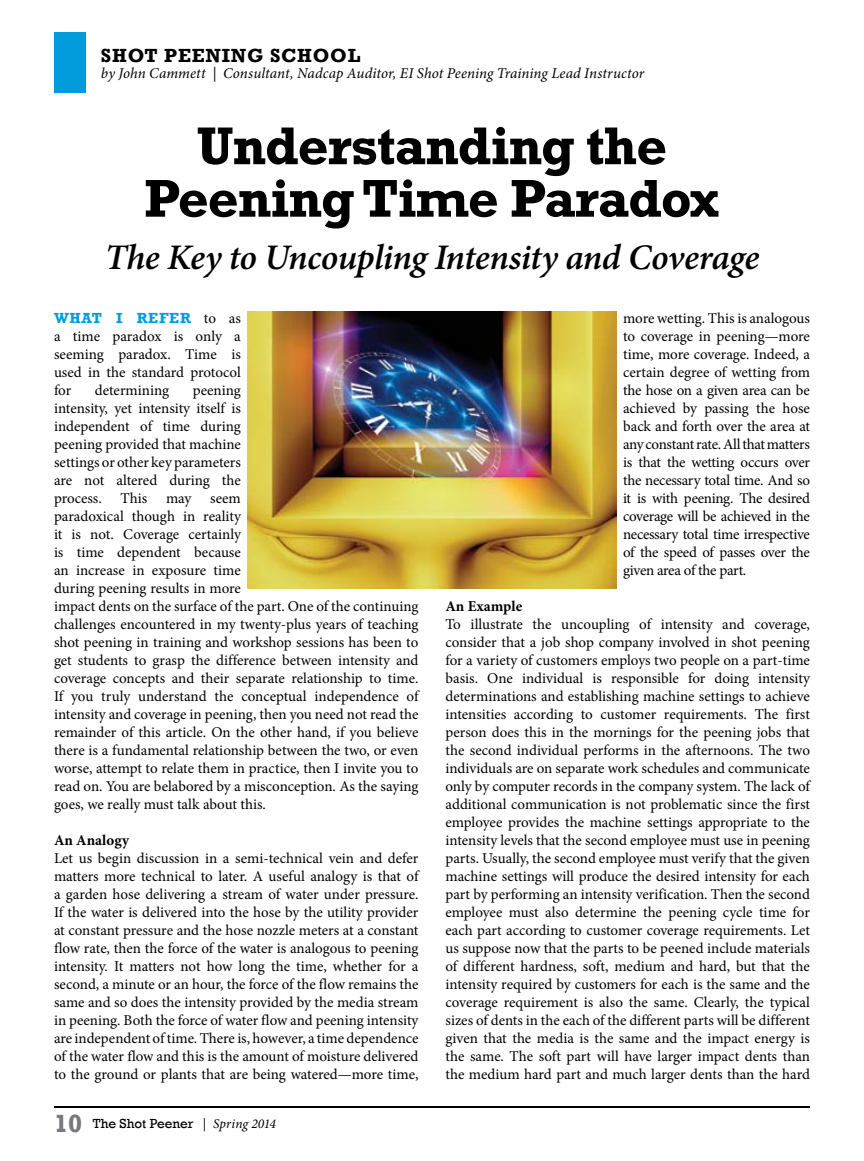
<style>
.page{position:relative;width:864px;height:1161px;background:#fff}
.page>*{position:absolute;margin:0;border:0;box-sizing:border-box;transform-origin:0 0}
.t1{font:700 54px/52.5px "Rockwell";letter-spacing:-.02em;color:#000;text-align:center}
.t2{font:italic 600 36px "Minion Pro";letter-spacing:-.02em;color:#000}
.t3{font:700 19.5px "Rockwell";color:#000}
.t4{font:15px/18px "Minion Pro";letter-spacing:-.005em;color:#000;text-align:justify}
.t5{font:italic 15px "Minion Pro";letter-spacing:.005em;color:#000}
.t6{font:700 15px "Minion Pro";color:#000}
.t7{font:700 15px "Rockwell";color:#009cdc}
.t8{font:13.5px "Rockwell";color:#000}
.s1{font-weight:700;font-size:25.5px;color:#77787b}
.s2{font-family:"Minion Pro"}
.s3{font-family:"Minion Pro";font-style:italic}
</style>
<div class="page">
<div style="left:54px;top:32px;width:31px;height:60px;background:#009cdc"></div>
<hr style="left:54px;top:1107px;width:756px;height:1px;background:#000">
<img style="left:248px;top:312px;width:368px;height:276px">
<h3 class="t3" style="left:101px;top:44px;width:27px">Shot</h3>
<h3 class="t3" style="left:164px;top:44px;width:15px">peening</h3>
<h3 class="t3" style="left:270px;top:44px;width:16px">school</h3>
<p class="t5" style="left:101px;top:63px;width:545px">by John Cammett | Consultant, Nadcap Auditor, EI Shot Peening Training Lead Instructor</p>
<h1 class="t1" style="left:144px;top:120px;width:577px">Understanding the<br>Peening Time Paradox</h1>
<h2 class="t2" style="left:105px;top:232px;width:656px">The Key to Uncoupling Intensity and Coverage</h2>
<p class="t7" style="left:54px;top:309px;width:13px">What</p>
<p class="t7" style="left:116px;top:309px;width:33px">I refer</p>
<p class="t4" style="left:54px;top:309px;width:188px;text-indent:150px">to as a time paradox is only a seeming paradox. Time is used in the standard protocol for</p>
<p class="t4" style="left:95px;top:381px;width:76px">determining</p>
<p class="t4" style="left:54px;top:381px;width:366px;text-align:left;text-indent:139px">peening<br>intensity, yet intensity itself is<br>independent of time during<br>peening provided that machine<br>settings or other key parameters<br>are not altered during the<br>process. This may seem<br>paradoxical though in reality<br>it is not. Coverage certainly<br>is time dependent because<br>an increase in exposure time<br>during peening results in more<br>impact dents on the surface of the part. One of the continuing challenges encountered in my twenty-plus years of teaching shot peening in training and workshop sessions has been to get students to grasp the difference between intensity and coverage concepts and their separate relationship to time.<br>If you truly understand the conceptual independence of intensity and coverage in peening, then you need not read the remainder of this article. On the other hand, if you believe there is a fundamental relationship between the two, or even worse, attempt to relate them in practice, then I invite you to read on. You are belabored by a misconception. As the saying goes, we really must talk about this.</p>
<p class="t6" style="left:54px;top:829px;width:77px">An Analogy</p>
<p class="t4" style="left:54px;top:849px;width:366px">Let us begin discussion in a semi-technical vein and defer matters more technical to later. A useful analogy is that of a garden hose delivering a stream of water under pressure.<br>If the water is delivered into the hose by the utility provider at constant pressure and the hose nozzle meters at a constant flow rate, then the force of the water is analogous to peening intensity. It matters not how long the time, whether for a second, a minute or an hour, the force of the flow remains the same and so does the intensity provided by the media stream in peening. Both the force of water flow and peening intensity are independent of time. There is, however, a time dependence of the water flow and this is the amount of moisture delivered to the ground or plants that are being watered—more time,</p>
<p class="t8" style="left:54px;top:1115px;width:224px"><span class="s1">10</span> The Shot Peener <span class="s2">|</span> <span class="s3">Spring 2014</span></p>
<p class="t4" style="left:623px;top:309px;width:188px">more wetting. This is analogous to coverage in peening—more time, more coverage. Indeed, a certain degree of wetting from the hose on a given area can be achieved by passing the hose back and forth over the area at any constant rate. All that matters is that the wetting occurs over the necessary total time. And so it is with peening. The desired coverage will be achieved in the necessary total time irrespective of the speed of passes over the given area of the part.</p>
<p class="t6" style="left:446px;top:595px;width:78px">An Example</p>
<p class="t4" style="left:446px;top:615px;width:366px">To illustrate the uncoupling of intensity and coverage, consider that a job shop company involved in shot peening for a variety of customers employs two people on a part-time basis. One individual is responsible for doing intensity determinations and establishing machine settings to achieve intensities according to customer requirements. The first person does this in the mornings for the peening jobs that the second individual performs in the afternoons. The two individuals are on separate work schedules and communicate only by computer records in the company system. The lack of additional communication is not problematic since the first employee provides the machine settings appropriate to the intensity levels that the second employee must use in peening parts. Usually, the second employee must verify that the given machine settings will produce the desired intensity for each part by performing an intensity verification. Then the second employee must also determine the peening cycle time for each part according to customer coverage requirements. Let us suppose now that the parts to be peened include materials of different hardness, soft, medium and hard, but that the intensity required by customers for each is the same and the coverage requirement is also the same. Clearly, the typical sizes of dents in the each of the different parts will be different given that the media is the same and the impact energy is the same. The soft part will have larger impact dents than the medium hard part and much larger dents than the hard</p>
</div>
